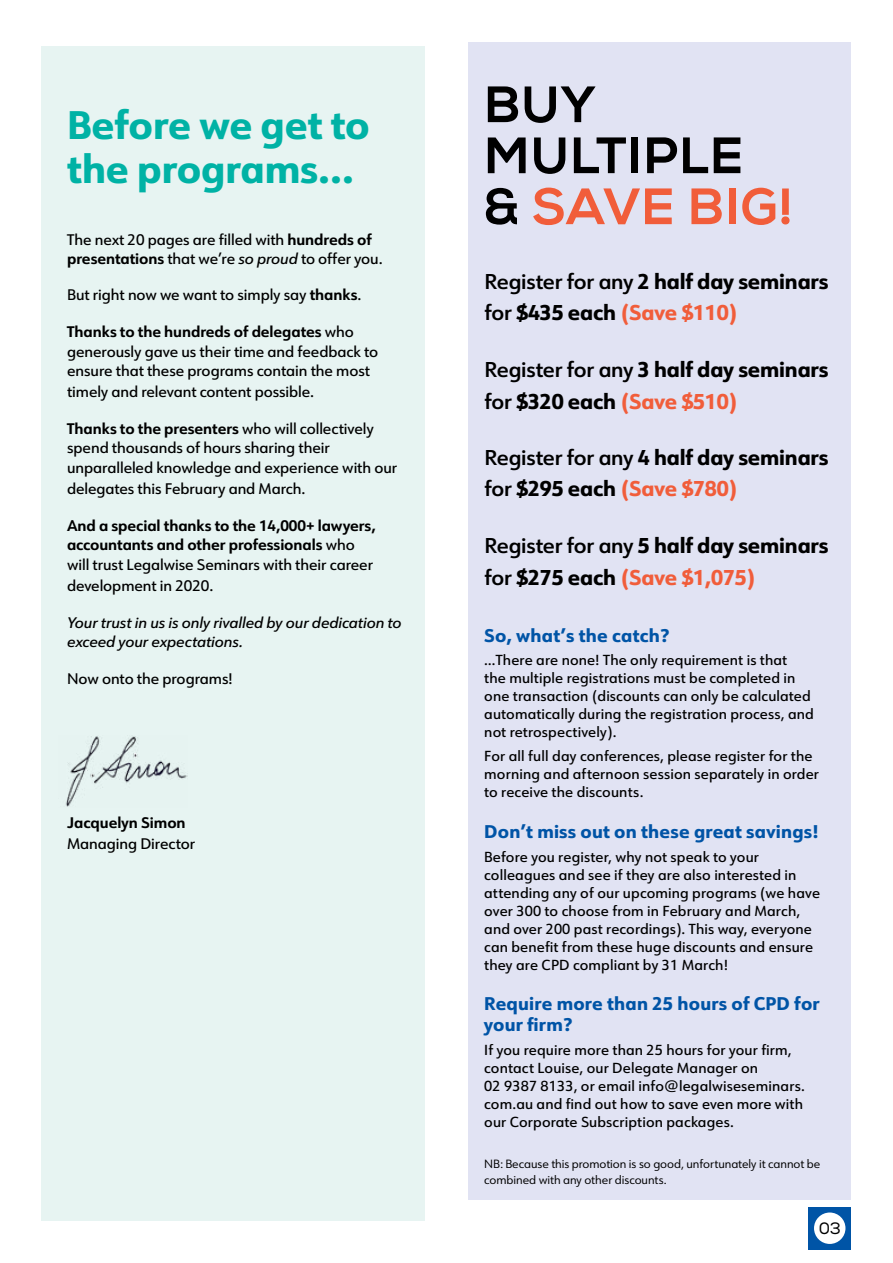
<style>
.page{position:relative;width:893px;height:1263px;background:#fff}
.page>*{position:absolute;margin:0;border:0;box-sizing:border-box;transform-origin:0 0}
.t1{font:51px/51px "Nexa X Bold";letter-spacing:.01em;color:#000}
.t2{font:800 39px/43.5px "URW Form";letter-spacing:-.005em;color:#00b2a5}
.t3{font:800 21px/31.5px "URW Form";letter-spacing:-.01em;color:#000}
.t4{font:800 18px/21px "URW Form";letter-spacing:.01em;color:#0054a6}
.t5{font:16.35px "Nexa";color:#000}
.t6{font:500 15px/19.5px "URW Form";letter-spacing:-.005em;color:#000}
.t7{font:700 15px/19.5px "URW Form";letter-spacing:-.005em;color:#000}
.t8{font:italic 500 15px/19.5px "URW Form";letter-spacing:-.005em;color:#000}
.t9{font:500 14.25px/18px "URW Form";letter-spacing:.01em;color:#000}
.t10{font:11.7px/16.5px "URW Form";letter-spacing:-.005em;color:#000}
.s1{font-weight:700}
.s2{font-style:italic}
.s3{font-weight:500}
.s4{color:#f15d3a}
.s5{font-weight:600}
</style>
<div class="page">
<div style="left:808px;top:1207px;width:43px;height:42px;background:#0054a6"></div>
<div style="left:814px;top:1212px;width:31px;height:32px;background:#fff;border-radius:50%"></div>
<div style="left:41px;top:46px;width:384px;height:1174px;background:#e7f4f2"></div>
<img style="left:65px;top:736px;width:122px;height:71px">
<div style="left:468px;top:43px;width:382px;height:1157px;background:#e1e3f3"></div>
<h2 class="t2" style="left:67px;top:102px;width:304px">Before we get to the programs…</h2>
<p class="t6" style="left:67px;top:229px;width:317px">The next 20 pages are filled with <span class="s1">hundreds of presentations</span> that we’re <span class="s2">so proud</span> to offer you.</p>
<p class="t6" style="left:67px;top:284px;width:296px">But right now we want to simply say <span class="s1">thanks</span>.</p>
<p class="t6" style="left:67px;top:321px;width:313px"><span class="s1">Thanks to the hundreds of delegates</span> who generously gave us their time and feedback to ensure that these programs contain the most</p>
<p class="t6" style="left:67px;top:381px;width:248px">timely and relevant content possible.</p>
<p class="t6" style="left:67px;top:418px;width:332px"><span class="s1">Thanks to the presenters</span> who will collectively spend thousands of hours sharing their unparalleled knowledge and experience with our</p>
<p class="t6" style="left:67px;top:478px;width:240px">delegates this February and March.</p>
<p class="t7" style="left:67px;top:515px;width:310px">And a special thanks to the 14,000+ lawyers, accountants and other professionals <span class="s3">who will trust Legalwise Seminars with their career</span></p>
<p class="t6" style="left:67px;top:575px;width:148px">development in 2020.</p>
<p class="t8" style="left:67px;top:612px;width:336px">Your trust in us is only rivalled by our dedication to exceed your expectations.</p>
<p class="t6" style="left:67px;top:668px;width:167px">Now onto the programs!</p>
<p class="t7" style="left:67px;top:813px;width:120px">Jacquelyn Simon</p>
<p class="t6" style="left:67px;top:834px;width:130px">Managing Director</p>
<h1 class="t1" style="left:483px;top:80px;width:311px">BUY<br>MULTIPLE<br>&amp; <span class="s4">SAVE BIG!</span></h1>
<h3 class="t3" style="left:484px;top:265px;width:346px"><span class="s5">Register for any</span> 2 half day seminars <span class="s5">for</span> $435 each <span class="s4">(Save $110)</span></h3>
<h3 class="t3" style="left:484px;top:353px;width:346px"><span class="s5">Register for any</span> 3 half day seminars <span class="s5">for</span> $320 each <span class="s4">(Save $510)</span></h3>
<h3 class="t3" style="left:484px;top:440px;width:346px"><span class="s5">Register for any</span> 4 half day seminars <span class="s5">for</span> $295 each <span class="s4">(Save $780)</span></h3>
<h3 class="t3" style="left:484px;top:529px;width:346px"><span class="s5">Register for any</span> 5 half day seminars <span class="s5">for</span> $275 each <span class="s4">(Save $1,075)</span></h3>
<p class="t4" style="left:484px;top:624px;width:186px">So, what’s the catch?</p>
<p class="t9" style="left:484px;top:651px;width:331px">…There are none! The only requirement is that<br>the multiple registrations must be completed in one transaction (discounts can only be calculated automatically during the registration process, and not retrospectively).</p>
<p class="t9" style="left:484px;top:747px;width:336px">For all full day conferences, please register for the morning and afternoon session separately in order to receive the discounts.</p>
<p class="t4" style="left:484px;top:820px;width:336px">Don’t miss out on these great savings!</p>
<p class="t9" style="left:484px;top:847px;width:337px">Before you register, why not speak to your colleagues and see if they are also interested in attending any of our upcoming programs (we have over 300 to choose from in February and March, and over 200 past recordings). This way, everyone can benefit from these huge discounts and ensure they are CPD compliant by 31 March!</p>
<p class="t4" style="left:484px;top:992px;width:337px">Require more than 25 hours of CPD for your firm?</p>
<p class="t9" style="left:484px;top:1040px;width:322px">If you require more than 25 hours for your firm, contact Louise, our Delegate Manager on<br>02 9387 8133, or email info@legalwiseseminars. com.au and find out how to save even more with our Corporate Subscription packages.</p>
<p class="t10" style="left:484px;top:1155px;width:338px">NB: Because this promotion is so good, unfortunately it cannot be combined with any other discounts.</p>
<p class="t5" style="left:819px;top:1218px;width:23px">03</p>
</div>
